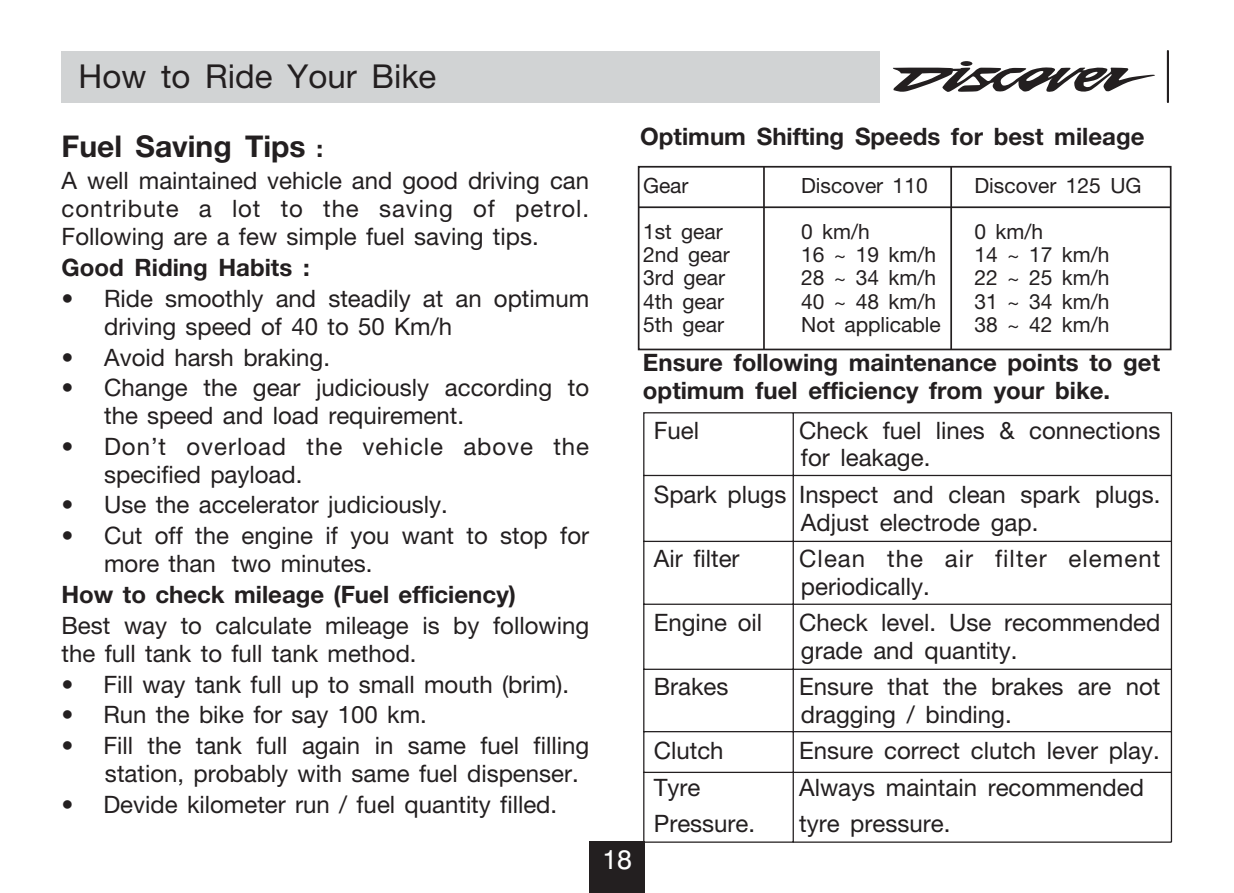
<style>
.page{position:relative;width:1234px;height:893px;background:#fff}
.page>*{position:absolute;margin:0;border:0;box-sizing:border-box;transform-origin:0 0}
.t1{font:33px "Helvetica Neue Roman";color:#231f20}
.t2{font:700 30px "Helvetica Neue";color:#231f20}
.t3{font:27px "Swiss 721 BT";color:#fff}
.t4{font:24px/27.9px "Helvetica Neue Roman";color:#231f20}
.t5{font:700 24px/28.5px "Helvetica Neue";color:#231f20}
.t6{font:24px/27.9px "Helvetica Neue Roman";letter-spacing:.04em;color:#231f20}
.t7{font:24px/27.9px "Helvetica Neue Roman";letter-spacing:.045em;color:#231f20}
.t8{font:21px "Helvetica Neue Roman";color:#231f20}
.s1{font-size:24px}
</style>
<div class="page">
<div style="left:62px;top:51px;width:818px;height:51px;background:#d1d3d4"></div>
<svg style="left:893px;top:61px;width:262px;height:31px"></svg>
<hr style="left:1166px;top:51px;width:2px;height:51px;background:#231f20">
<svg style="left:642px;top:412px;width:530px;height:431px"></svg>
<div style="left:589px;top:842px;width:55px;height:51px;background:#231f20"></div>
<div style="left:637px;top:166px;width:534px;height:184px;border:2px solid #231f20"></div>
<hr style="left:763px;top:167px;width:1px;height:182px;background:#231f20">
<hr style="left:950px;top:167px;width:1px;height:182px;background:#231f20">
<hr style="left:638px;top:206px;width:532px;height:2px;background:#231f20">
<h1 class="t1" style="left:79px;top:57px;width:359px">How to Ride Your Bike</h1>
<p class="t2" style="left:62px;top:128px;width:263px">Fuel Saving Tips <span class="s1">:</span></p>
<p class="t4" style="left:62px;top:166px;width:529px;text-align:justify">A well maintained vehicle and good driving can contribute a lot to the saving of petrol.<br>Following are a few simple fuel saving tips.</p>
<p class="t5" style="left:62px;top:253px;width:249px">Good Riding Habits :</p>
<p class="t4" style="left:104px;top:284px;width:486px;text-indent:-43px">• Ride smoothly and steadily at an optimum driving speed of 40 to 50 Km/h</p>
<p class="t4" style="left:62px;top:343px;width:270px">• Avoid harsh braking.</p>
<p class="t4" style="left:104px;top:373px;width:486px;text-indent:-43px">• Change the gear judiciously according to the speed and load requirement.</p>
<p class="t6" style="left:104px;top:432px;width:486px;text-indent:-43px">• Don’t overload the vehicle above the specified payload.</p>
<p class="t4" style="left:61px;top:491px;width:388px">• Use the accelerator judiciously.</p>
<p class="t4" style="left:104px;top:521px;width:486px;text-indent:-43px">• Cut off the engine if you want to stop for more than two minutes.</p>
<p class="t5" style="left:61px;top:580px;width:456px">How to check mileage (Fuel efficiency)</p>
<p class="t4" style="left:61px;top:611px;width:529px">Best way to calculate mileage is by following the full tank to full tank method.</p>
<p class="t4" style="left:61px;top:670px;width:509px">• Fill way tank full up to small mouth (brim).</p>
<p class="t4" style="left:61px;top:701px;width:367px">• Run the bike for say 100 km.</p>
<p class="t4" style="left:105px;top:731px;width:485px;text-indent:-43px">• Fill the tank full again in same fuel filling station, probably with same fuel dispenser.</p>
<p class="t4" style="left:61px;top:790px;width:497px">• Devide kilometer run / fuel quantity filled.</p>
<p class="t3" style="left:602px;top:849px;width:31px">18</p>
<p class="t5" style="left:640px;top:121px;width:505px">Optimum Shifting Speeds for best mileage</p>
<p class="t8" style="left:643px;top:173px;width:47px">Gear</p>
<p class="t8" style="left:801px;top:173px;width:128px">Discover 110</p>
<p class="t8" style="left:974px;top:173px;width:168px">Discover 125 UG</p>
<p class="t8" style="left:643px;top:219px;width:81px">1st gear</p>
<p class="t8" style="left:801px;top:219px;width:70px">0 km/h</p>
<p class="t8" style="left:974px;top:219px;width:70px">0 km/h</p>
<p class="t8" style="left:643px;top:242px;width:88px">2nd gear</p>
<p class="t8" style="left:801px;top:242px;width:136px">16 ~ 19 km/h</p>
<p class="t8" style="left:974px;top:242px;width:136px">14 ~ 17 km/h</p>
<p class="t8" style="left:643px;top:265px;width:84px">3rd gear</p>
<p class="t8" style="left:801px;top:265px;width:136px">28 ~ 34 km/h</p>
<p class="t8" style="left:974px;top:265px;width:136px">22 ~ 25 km/h</p>
<p class="t8" style="left:643px;top:288px;width:82px">4th gear</p>
<p class="t8" style="left:801px;top:288px;width:136px">40 ~ 48 km/h</p>
<p class="t8" style="left:974px;top:288px;width:136px">31 ~ 34 km/h</p>
<p class="t8" style="left:643px;top:312px;width:82px">5th gear</p>
<p class="t8" style="left:801px;top:312px;width:141px">Not applicable</p>
<p class="t8" style="left:974px;top:312px;width:136px">38 ~ 42 km/h</p>
<p class="t5" style="left:643px;top:347px;width:518px">Ensure following maintenance points to get optimum fuel efficiency from your bike.</p>
<p class="t4" style="left:653px;top:416px;width:47px">Fuel</p>
<p class="t4" style="left:799px;top:416px;width:362px">Check fuel lines &amp; connections for leakage.</p>
<p class="t4" style="left:800px;top:480px;width:361px;text-indent:-147px">Spark plugs Inspect and clean spark plugs.<br>Adjust electrode gap.</p>
<p class="t4" style="left:653px;top:544px;width:87px">Air filter</p>
<p class="t7" style="left:799px;top:544px;width:362px">Clean the air filter element periodically.</p>
<p class="t4" style="left:653px;top:608px;width:110px">Engine oil</p>
<p class="t4" style="left:799px;top:608px;width:362px">Check level. Use recommended grade and quantity.</p>
<p class="t4" style="left:653px;top:672px;width:76px">Brakes</p>
<p class="t4" style="left:799px;top:672px;width:362px">Ensure that the brakes are not dragging / binding.</p>
<p class="t4" style="left:653px;top:736px;width:71px">Clutch</p>
<p class="t4" style="left:799px;top:736px;width:362px">Ensure correct clutch lever play.</p>
<p class="t4" style="left:653px;top:773px;width:48px">Tyre</p>
<p class="t4" style="left:799px;top:773px;width:346px">Always maintain recommended</p>
<p class="t4" style="left:653px;top:809px;width:103px">Pressure.</p>
<p class="t4" style="left:799px;top:809px;width:153px">tyre pressure.</p>
</div>
